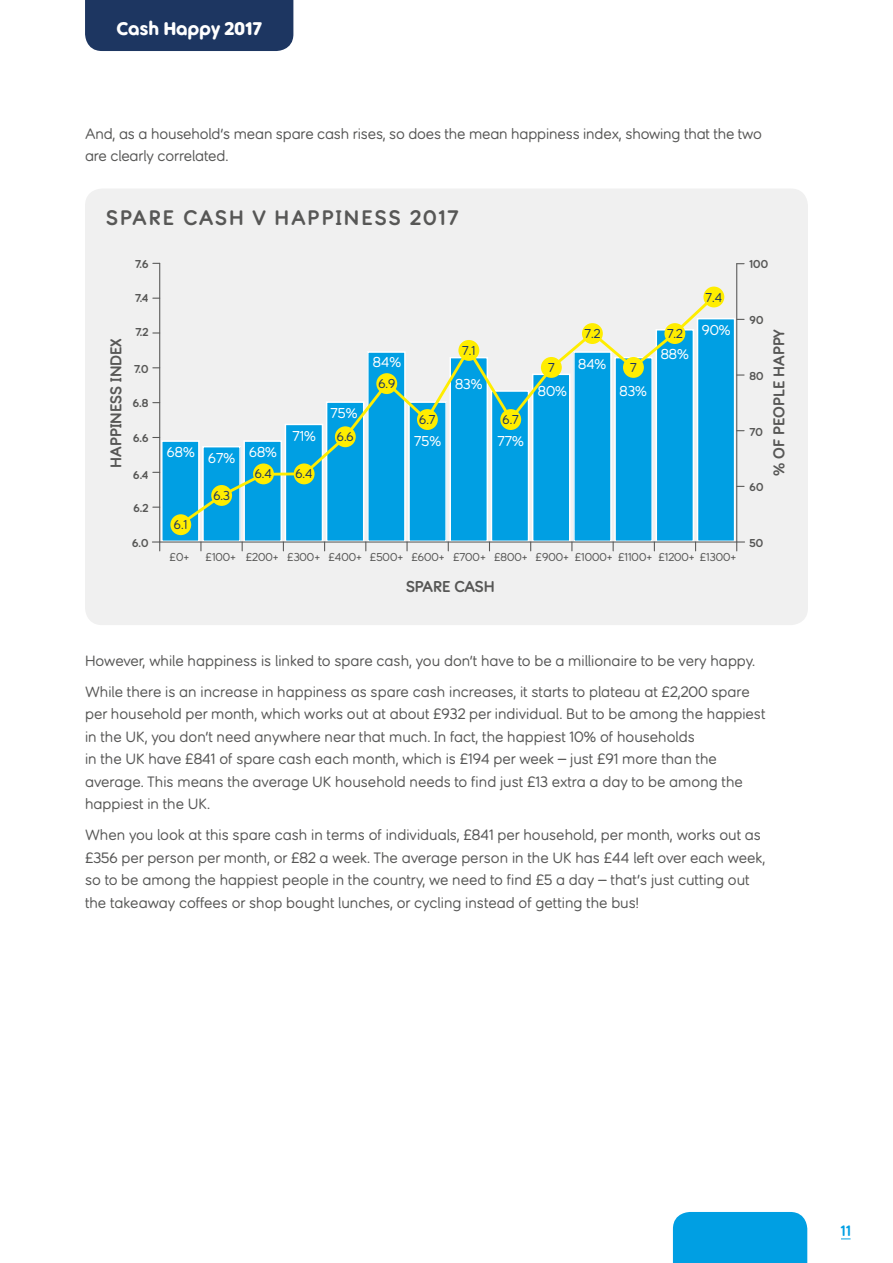
<style>
.page{position:relative;width:893px;height:1263px;background:#fff}
.page>*{position:absolute;margin:0;border:0;box-sizing:border-box;transform-origin:0 0}
.t1{font:700 21px "Sun Stroke Body";letter-spacing:.1em;color:#575756}
.t2{font:19.5px "Sun Stroke Headline";color:#fff}
.t3{font:700 15.75px "Sun Stroke Body";color:#575756}
.t4{font:15px/22.5px "Sun Stroke Body";color:#575756}
.t5{font:700 15px "Sun Stroke Body";color:#009fe3}
.t6{font:14.25px "Sun Stroke Body";color:#fff}
.t7{font:12.9px "Sun Stroke Body";color:#1d3661}
.t8{font:11.4px "Sun Stroke Body";color:#575756}
.t9{font:700 11.4px "Sun Stroke Body";color:#575756}
</style>
<div class="page">
<div style="left:85px;top:0;width:208px;height:51px;background:#1d3661"></div>
<div style="left:673px;top:1212px;width:134px;height:51px;background:#009fe3"></div>
<div style="left:85px;top:189px;width:723px;height:436px;background:#f0f0f0;border-radius:17px"></div>
<div style="left:162px;top:441px;width:37px;height:100px;background:#009fe3"></div>
<div style="left:161px;top:440px;width:39px;height:102px;border:1px solid #fff"></div>
<div style="left:203px;top:447px;width:37px;height:94px;background:#009fe3"></div>
<div style="left:202px;top:446px;width:39px;height:96px;border:1px solid #fff"></div>
<div style="left:244px;top:441px;width:37px;height:100px;background:#009fe3"></div>
<div style="left:243px;top:440px;width:39px;height:102px;border:1px solid #fff"></div>
<div style="left:285px;top:424px;width:37px;height:117px;background:#009fe3"></div>
<div style="left:327px;top:402px;width:37px;height:139px;background:#009fe3"></div>
<div style="left:368px;top:352px;width:37px;height:189px;background:#009fe3"></div>
<div style="left:409px;top:402px;width:37px;height:139px;background:#009fe3"></div>
<div style="left:450px;top:358px;width:37px;height:183px;background:#009fe3"></div>
<div style="left:491px;top:391px;width:38px;height:150px;background:#009fe3"></div>
<div style="left:533px;top:374px;width:37px;height:167px;background:#009fe3"></div>
<div style="left:574px;top:352px;width:37px;height:189px;background:#009fe3"></div>
<div style="left:615px;top:358px;width:37px;height:183px;background:#009fe3"></div>
<div style="left:656px;top:330px;width:37px;height:211px;background:#009fe3"></div>
<div style="left:697px;top:319px;width:38px;height:222px;background:#009fe3"></div>
<div style="left:697px;top:318px;width:38px;height:224px;border:1px solid #fff"></div>
<svg style="left:176px;top:302px;width:542px;height:226px"></svg>
<hr style="left:152px;top:541px;width:593px;height:1px;background:#575756">
<svg style="left:406px;top:542px;width:2px;height:9px"></svg>
<hr style="left:159px;top:263px;width:1px;height:279px;background:#575756">
<hr style="left:736px;top:264px;width:1px;height:287px;background:#575756">
<svg style="left:737px;top:374px;width:7px;height:2px"></svg>
<div style="left:170px;top:514px;width:21px;height:21px;background:#ffed00;border-radius:50%"></div>
<div style="left:294px;top:463px;width:21px;height:21px;background:#ffed00;border-radius:50%"></div>
<div style="left:253px;top:463px;width:21px;height:21px;background:#ffed00;border-radius:50%"></div>
<div style="left:211px;top:485px;width:21px;height:21px;background:#ffed00;border-radius:50%"></div>
<div style="left:335px;top:426px;width:21px;height:21px;background:#ffed00;border-radius:50%"></div>
<div style="left:376px;top:373px;width:21px;height:21px;background:#ffed00;border-radius:50%"></div>
<div style="left:417px;top:409px;width:21px;height:21px;background:#ffed00;border-radius:50%"></div>
<div style="left:458px;top:340px;width:21px;height:21px;background:#ffed00;border-radius:50%"></div>
<div style="left:500px;top:409px;width:21px;height:21px;background:#ffed00;border-radius:50%"></div>
<div style="left:541px;top:357px;width:21px;height:21px;background:#ffed00;border-radius:50%"></div>
<div style="left:582px;top:323px;width:21px;height:21px;background:#ffed00;border-radius:50%"></div>
<div style="left:623px;top:357px;width:21px;height:21px;background:#ffed00;border-radius:50%"></div>
<div style="left:664px;top:323px;width:21px;height:21px;background:#ffed00;border-radius:50%"></div>
<div style="left:703px;top:287px;width:21px;height:20px;background:#ffed00;border-radius:50%"></div>
<h2 class="t2" style="left:117px;top:18px;width:147px">Cash Happy 2017</h2>
<p class="t4" style="left:85px;top:123px;width:678px">And, as a household’s mean spare cash rises, so does the mean happiness index, showing that the two are clearly correlated.</p>
<h1 class="t1" style="left:106px;top:206px;width:354px">SPARE CASH V HAPPINESS 2017</h1>
<p class="t9" style="left:135px;top:258px;width:15px">7.6</p>
<p class="t9" style="left:135px;top:292px;width:15px">7.4</p>
<p class="t7" style="left:706px;top:290px;width:18px">7.4</p>
<p class="t9" style="left:750px;top:258px;width:20px">100</p>
<p class="t9" style="left:750px;top:314px;width:15px">90</p>
<p class="t6" style="left:702px;top:322px;width:30px">90%</p>
<p class="t9" style="left:135px;top:326px;width:14px">7.2</p>
<p class="t7" style="left:584px;top:327px;width:17px">7.2</p>
<p class="t7" style="left:667px;top:327px;width:17px">7.2</p>
<p class="t3" style="left:107px;top:467px;width:131px;rotate:-90deg">HAPPINESS INDEX</p>
<p class="t3" style="left:770px;top:476px;width:149px;rotate:-90deg">% OF PEOPLE HAPPY</p>
<p class="t7" style="left:462px;top:344px;width:15px">7.1</p>
<p class="t6" style="left:661px;top:346px;width:30px">88%</p>
<p class="t6" style="left:373px;top:355px;width:30px">84%</p>
<p class="t6" style="left:578px;top:356px;width:30px">84%</p>
<p class="t7" style="left:548px;top:361px;width:8px">7</p>
<p class="t7" style="left:630px;top:361px;width:8px">7</p>
<p class="t9" style="left:134px;top:363px;width:16px">7.0</p>
<p class="t9" style="left:133px;top:397px;width:17px">6.8</p>
<p class="t9" style="left:750px;top:369px;width:16px">80</p>
<p class="t6" style="left:455px;top:377px;width:29px">83%</p>
<p class="t7" style="left:378px;top:377px;width:18px">6.9</p>
<p class="t6" style="left:538px;top:383px;width:31px">80%</p>
<p class="t6" style="left:620px;top:383px;width:29px">83%</p>
<p class="t6" style="left:331px;top:405px;width:28px">75%</p>
<p class="t7" style="left:419px;top:413px;width:18px">6.7</p>
<p class="t7" style="left:503px;top:413px;width:18px">6.7</p>
<p class="t9" style="left:750px;top:425px;width:15px">70</p>
<p class="t6" style="left:292px;top:428px;width:25px">71%</p>
<p class="t7" style="left:337px;top:430px;width:18px">6.6</p>
<p class="t9" style="left:133px;top:431px;width:17px">6.6</p>
<p class="t6" style="left:414px;top:434px;width:28px">75%</p>
<p class="t6" style="left:497px;top:434px;width:28px">77%</p>
<p class="t6" style="left:167px;top:445px;width:112px">68% 67% 68%</p>
<p class="t7" style="left:255px;top:467px;width:19px">6.4</p>
<p class="t7" style="left:295px;top:466px;width:19px">6.4</p>
<p class="t9" style="left:133px;top:468px;width:17px">6.4</p>
<p class="t9" style="left:133px;top:502px;width:16px">6.2</p>
<p class="t9" style="left:132px;top:537px;width:18px">6.0</p>
<p class="t7" style="left:174px;top:518px;width:15px">6.1</p>
<p class="t7" style="left:213px;top:488px;width:18px">6.3</p>
<p class="t8" style="left:170px;top:551px;width:21px">£0+</p>
<p class="t8" style="left:206px;top:551px;width:532px">£100+ £200+ £300+ £400+ £500+ £600+ £700+ £800+ £900+ £1000+ £1100+ £1200+ £1300+</p>
<p class="t3" style="left:406px;top:577px;width:90px">SPARE CASH</p>
<p class="t9" style="left:750px;top:481px;width:15px">60</p>
<p class="t9" style="left:750px;top:537px;width:15px">50</p>
<p class="t4" style="left:85px;top:646px;width:672px;line-height:31px">However, while happiness is linked to spare cash, you don’t have to be a millionaire to be very happy.<br>While there is an increase in happiness as spare cash increases, it starts to plateau at £2,200 spare</p>
<p class="t4" style="left:85px;top:703px;width:682px">per household per month, which works out at about £932 per individual. But to be among the happiest in the UK, you don’t need anywhere near that much. In fact, the happiest 10% of households<br>in the UK have £841 of spare cash each month, which is £194 per week – just £91 more than the average. This means the average UK household needs to find just £13 extra a day to be among the happiest in the UK.</p>
<p class="t4" style="left:85px;top:824px;width:682px">When you look at this spare cash in terms of individuals, £841 per household, per month, works out as £356 per person per month, or £82 a week. The average person in the UK has £44 left over each week, so to be among the happiest people in the country, we need to find £5 a day – that’s just cutting out the takeaway coffees or shop bought lunches, or cycling instead of getting the bus!</p>
<p class="t5" style="left:841px;top:1223px;width:12px">11</p>
</div>
